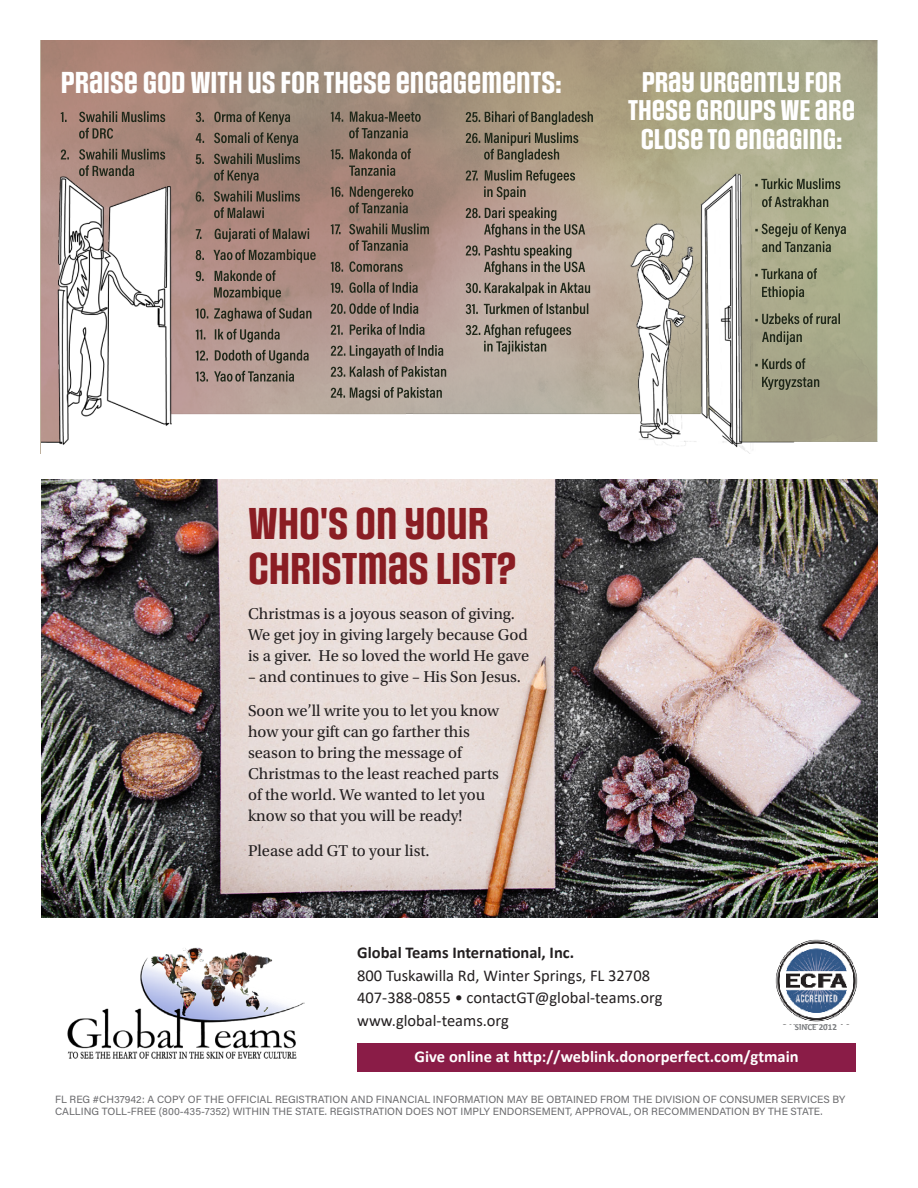
<style>
.page{position:relative;width:918px;height:1188px;background:#fff}
.page>*{position:absolute;margin:0;border:0;box-sizing:border-box;transform-origin:0 0}
.t1{font:700 37.5px/45px "Social Gothic";color:#8a1d23}
.t2{font:700 25.5px "Social Gothic";color:#fff}
.t3{font:700 24px/28.8px "Social Gothic";color:#fff;text-align:center}
.t4{font:16.5px/21px "Utopia Std";color:#231f20}
.t5{font:16.5px "Calibri";color:#231f20}
.t6{font:700 16.5px "Calibri";color:#fff}
.t7{font:700 16.5px "Calibri";color:#231f20}
.sansserifbody{font:10.5px/12.6px "Acumin Variable Concept";color:#6b6b6e}
.t8{font:700 9px "Calibri";color:#7a7c7f}
</style>
<div class="page">
<img style="left:42px;top:480px;width:836px;height:438px">
<img style="left:42px;top:40px;width:371px;height:405px">
<img style="left:406px;top:52px;width:472px;height:402px">
<img style="left:68px;top:948px;width:236px;height:111px">
<img style="left:775px;top:939px;width:83px;height:83px">
<div style="left:357px;top:1043px;width:499px;height:28px;background:#8a1c47"></div>
<svg style="left:61px;top:111px;width:104px;height:11px"></svg>
<svg style="left:79px;top:128px;width:34px;height:11px"></svg>
<svg style="left:61px;top:149px;width:104px;height:27px;background:#8b7367"></svg>
<svg style="left:755px;top:178px;width:85px;height:11px"></svg>
<svg style="left:762px;top:196px;width:66px;height:11px"></svg>
<svg style="left:755px;top:223px;width:91px;height:29px;background:#8c8f72"></svg>
<svg style="left:755px;top:268px;width:62px;height:11px"></svg>
<svg style="left:762px;top:286px;width:42px;height:14px"></svg>
<svg style="left:755px;top:313px;width:85px;height:11px"></svg>
<svg style="left:762px;top:331px;width:40px;height:14px"></svg>
<svg style="left:755px;top:358px;width:50px;height:11px"></svg>
<svg style="left:762px;top:377px;width:57px;height:13px"></svg>
<svg style="left:196px;top:111px;width:94px;height:14px"></svg>
<svg style="left:196px;top:132px;width:102px;height:14px"></svg>
<svg style="left:196px;top:153px;width:104px;height:11px"></svg>
<svg style="left:214px;top:170px;width:45px;height:13px"></svg>
<svg style="left:196px;top:191px;width:104px;height:27px;background:#876e62"></svg>
<svg style="left:196px;top:228px;width:113px;height:14px;background:#866d62"></svg>
<svg style="left:196px;top:249px;width:120px;height:14px;background:#886f65"></svg>
<svg style="left:196px;top:270px;width:80px;height:11px"></svg>
<svg style="left:214px;top:287px;width:67px;height:13px"></svg>
<svg style="left:196px;top:308px;width:115px;height:13px"></svg>
<svg style="left:196px;top:329px;width:84px;height:13px"></svg>
<svg style="left:196px;top:350px;width:113px;height:13px"></svg>
<svg style="left:196px;top:371px;width:12px;height:11px"></svg>
<svg style="left:214px;top:371px;width:80px;height:11px"></svg>
<svg style="left:331px;top:111px;width:90px;height:27px;background:#7f6f60"></svg>
<svg style="left:331px;top:148px;width:80px;height:11px"></svg>
<svg style="left:349px;top:165px;width:46px;height:11px"></svg>
<svg style="left:331px;top:186px;width:82px;height:27px;background:#826c60"></svg>
<svg style="left:331px;top:224px;width:98px;height:10px"></svg>
<svg style="left:349px;top:240px;width:59px;height:11px"></svg>
<svg style="left:331px;top:261px;width:72px;height:11px"></svg>
<svg style="left:331px;top:282px;width:87px;height:11px"></svg>
<svg style="left:331px;top:303px;width:87px;height:11px"></svg>
<svg style="left:331px;top:324px;width:93px;height:11px"></svg>
<svg style="left:331px;top:345px;width:112px;height:14px;background:#8a7d73"></svg>
<svg style="left:331px;top:366px;width:115px;height:11px"></svg>
<svg style="left:331px;top:387px;width:111px;height:14px;background:#8c8579"></svg>
<svg style="left:466px;top:111px;width:127px;height:14px;background:#817861"></svg>
<svg style="left:466px;top:132px;width:112px;height:30px;background:#8a7d69"></svg>
<svg style="left:466px;top:170px;width:109px;height:30px;background:#988676"></svg>
<svg style="left:466px;top:207px;width:119px;height:30px;background:#9a887c"></svg>
<svg style="left:466px;top:245px;width:119px;height:30px;background:#9a8c81"></svg>
<svg style="left:466px;top:282px;width:124px;height:14px;background:#92867b"></svg>
<svg style="left:466px;top:303px;width:122px;height:11px"></svg>
<svg style="left:466px;top:324px;width:105px;height:30px;background:#9b9185"></svg>
<p class="t2" style="left:61px;top:67px;width:503px">PRAISE GOD WITH US FOR THESE ENGAGEMENTS:</p>
<p class="t3" style="left:628px;top:69px;width:228px">PRAY URGENTLY FOR<br>THESE GROUPS WE ARE<br>CLOSE TO ENGAGING:</p>
<p class="t1" style="left:248px;top:504px;width:269px">WHO'S ON YOUR<br>CHRISTMAS LIST?</p>
<p class="t4" style="left:248px;top:603px;width:283px">Christmas is a joyous season of giving.<br>We get joy in giving largely because God is a giver. He so loved the world He gave</p>
<p class="t4" style="left:248px;top:666px;width:274px">– and continues to give – His Son Jesus.</p>
<p class="t4" style="left:248px;top:701px;width:253px">Soon we’ll write you to let you know how your gift can go farther this season to bring the message of<br>Christmas to the least reached parts of the world. We wanted to let you know so that you will be ready!</p>
<p class="t4" style="left:248px;top:840px;width:183px">Please add GT to your list.</p>
<p class="t7" style="left:357px;top:941px;width:218px">Global Teams International, Inc.</p>
<p class="t5" style="left:357px;top:964px;width:294px">800 Tuskawilla Rd, Winter Springs, FL 32708</p>
<p class="t5" style="left:357px;top:987px;width:307px">407-388-0855 • contactGT@global-teams.org</p>
<p class="t5" style="left:357px;top:1009px;width:153px">www.global-teams.org</p>
<p class="t6" style="left:415px;top:1045px;width:386px">Give online at http://weblink.donorperfect.com/gtmain</p>
<p class="t8" style="left:795px;top:1020px;width:44px">SINCE 2012</p>
<p class="sansserifbody" style="left:55px;top:1092px;width:792px">FL REG #CH37942: A COPY OF THE OFFICIAL REGISTRATION AND FINANCIAL INFORMATION MAY BE OBTAINED FROM THE DIVISION OF CONSUMER SERVICES BY<br>CALLING TOLL-FREE (800-435-7352) WITHIN THE STATE. REGISTRATION DOES NOT IMPLY ENDORSEMENT, APPROVAL, OR RECOMMENDATION BY THE STATE.</p>
</div>
